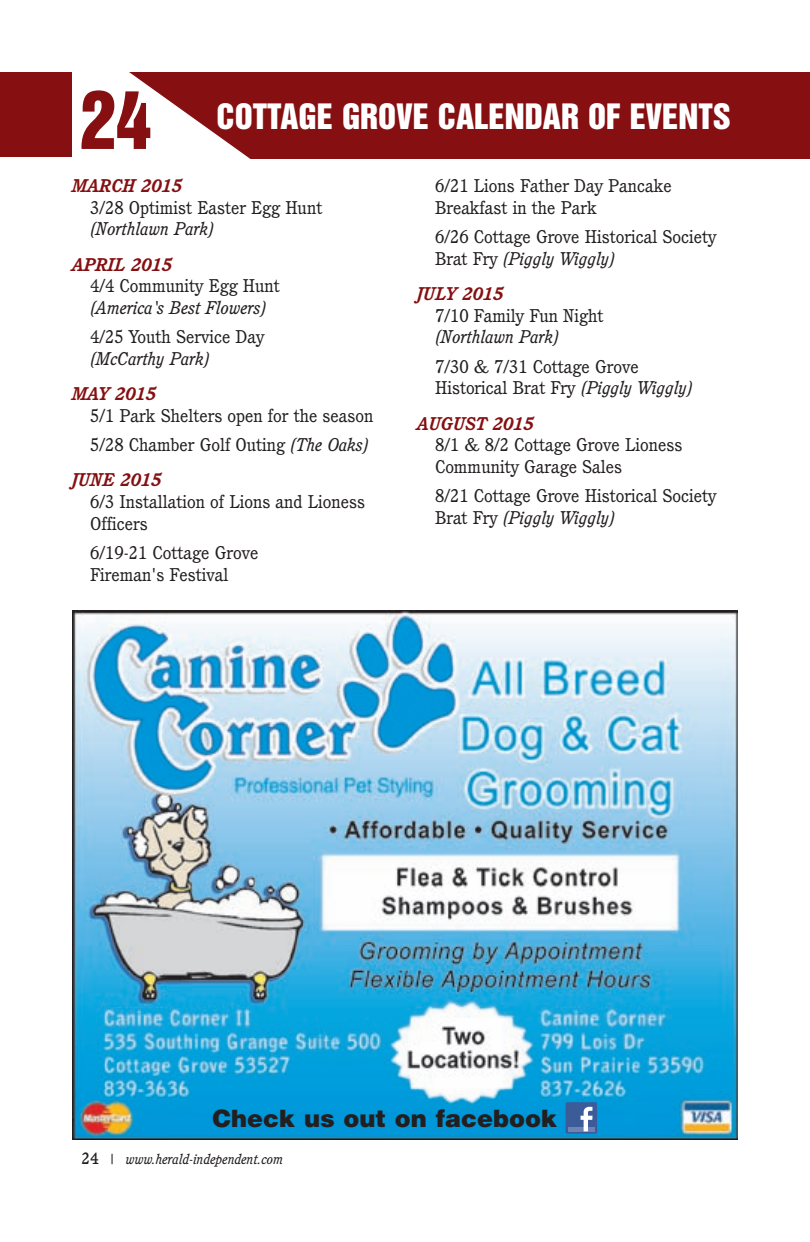
<style>
.page{position:relative;width:810px;height:1242px;background:#fff}
.page>*{position:absolute;margin:0;border:0;box-sizing:border-box;transform-origin:0 0}
.t1{font:73.2px "Helvetica Inserat";color:#850f11}
.t2{font:32px "Helvetica Inserat";color:#fff}
.t3{font:24px "Helvetica Black+NJJDRW";color:#231f20}
.t4{font:18px/21.6px "Cushing";color:#231f20}
.t5{font:italic 18px "Cushing";color:#231f20}
.t6{font:italic 700 18px "Cushing";color:#850f11}
.t7{font:italic 14px "Cushing";color:#231f20}
.s1{font-style:italic}
.s2{font-weight:500;font-style:normal;font-size:16px}
</style>
<div class="page">
<div style="left:0;top:72px;width:810px;height:87px;background:#850f11"></div>
<svg style="left:0;top:72px;width:251px;height:87px"></svg>
<div style="left:0;top:72px;width:72px;height:85px;background:#850f11"></div>
<img style="left:72px;top:610px;width:666px;height:530px">
<div style="left:566px;top:1102px;width:31px;height:32px;background:#3b5b99;border-radius:2px"></div>
<hr style="left:568px;top:1127px;width:27px;height:4px;background:#6d84b3">
<svg style="left:581px;top:1107px;width:12px;height:24px"></svg>
<h1 class="t1" style="left:80px;top:90px;width:73px">24</h1>
<h2 class="t2" style="left:217px;top:103px;width:516px">COTTAGE GROVE CALENDAR OF EVENTS</h2>
<p class="t6" style="left:72px;top:179px;width:112px">MARCH 2015</p>
<p class="t4" style="left:90px;top:198px;width:234px">3/28 Optimist Easter Egg Hunt</p>
<p class="t5" style="left:90px;top:222px;width:126px">(Northlawn Park)</p>
<p class="t6" style="left:72px;top:257px;width:102px">APRIL 2015</p>
<p class="t4" style="left:90px;top:277px;width:191px">4/4 Community Egg Hunt</p>
<p class="t5" style="left:90px;top:300px;width:178px">(America's Best Flowers)</p>
<p class="t4" style="left:90px;top:328px;width:176px">4/25 Youth Service Day</p>
<p class="t5" style="left:90px;top:351px;width:122px">(McCarthy Park)</p>
<p class="t6" style="left:72px;top:387px;width:86px">MAY 2015</p>
<p class="t4" style="left:90px;top:402px;width:285px;line-height:29.4px">5/1 Park Shelters open for the season<br>5/28 Chamber Golf Outing <span class="s1">(The Oaks)</span></p>
<p class="t6" style="left:72px;top:473px;width:92px">JUNE 2015</p>
<p class="t4" style="left:90px;top:493px;width:277px">6/3 Installation of Lions and Lioness<br>Officers</p>
<p class="t4" style="left:90px;top:544px;width:170px">6/19-21 Cottage Grove<br>Fireman's Festival</p>
<p class="t4" style="left:435px;top:176px;width:238px">6/21 Lions Father Day Pancake<br>Breakfast in the Park</p>
<p class="t4" style="left:435px;top:228px;width:283px">6/26 Cottage Grove Historical Society<br>Brat Fry <span class="s1">(Piggly Wiggly)</span></p>
<p class="t6" style="left:417px;top:287px;width:89px">JULY 2015</p>
<p class="t4" style="left:435px;top:306px;width:170px">7/10 Family Fun Night</p>
<p class="t5" style="left:435px;top:330px;width:126px">(Northlawn Park)</p>
<p class="t4" style="left:435px;top:357px;width:260px">7/30 &amp; 7/31 Cottage Grove<br>Historical Brat Fry <span class="s1">(Piggly Wiggly)</span></p>
<p class="t6" style="left:417px;top:416px;width:119px">AUGUST 2015</p>
<p class="t4" style="left:435px;top:436px;width:249px">8/1 &amp; 8/2 Cottage Grove Lioness<br>Community Garage Sales</p>
<p class="t4" style="left:435px;top:487px;width:283px">8/21 Cottage Grove Historical Society<br>Brat Fry <span class="s1">(Piggly Wiggly)</span></p>
<h3 class="t3" style="left:213px;top:1104px;width:346px">Check us out on facebook</h3>
<p class="t7" style="left:81px;top:1153px;width:203px"><span class="s2">24</span> | www.herald-independent.com</p>
</div>
